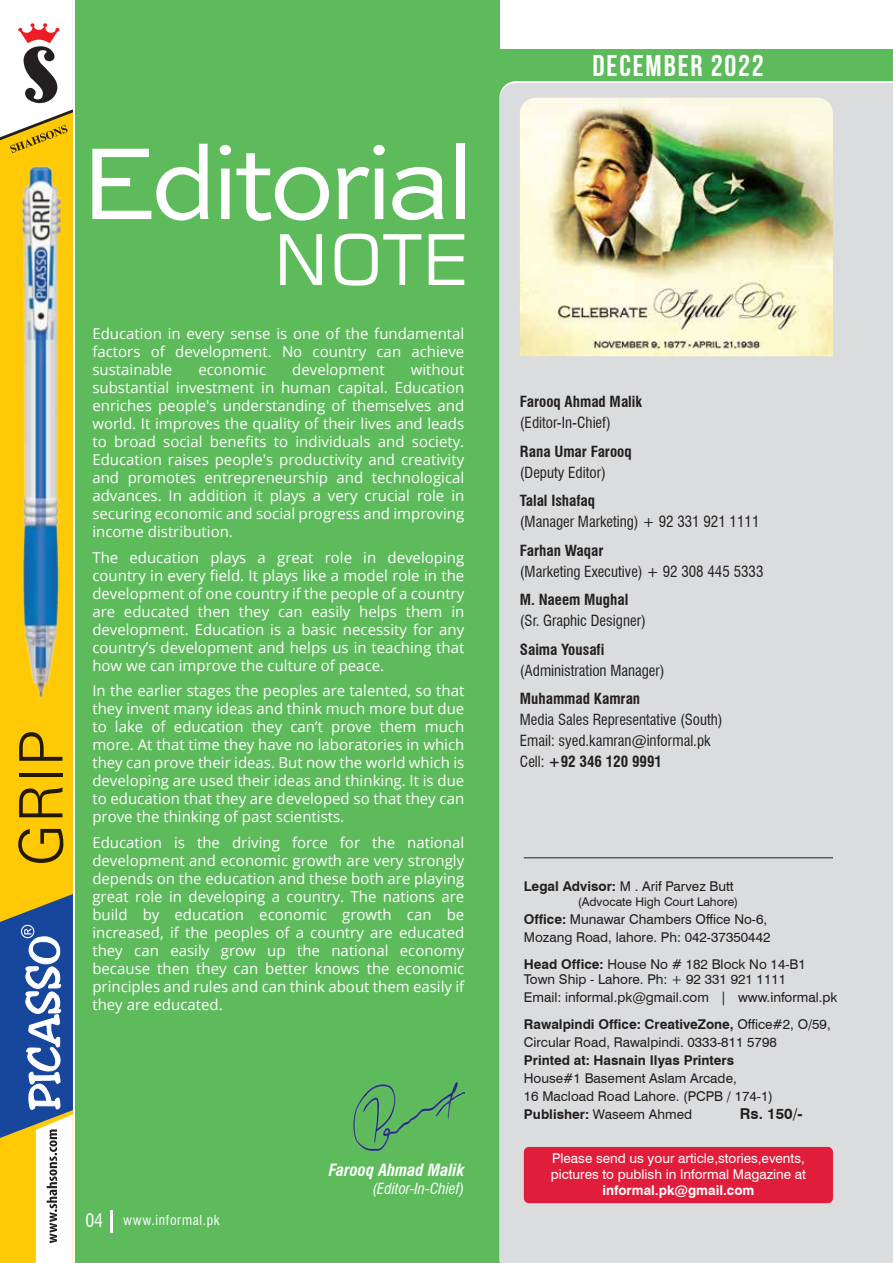
<style>
.page{position:relative;width:893px;height:1263px;background:#fff}
.page>*{position:absolute;margin:0;border:0;box-sizing:border-box;transform-origin:0 0}
.t1{font:700 30px "Bebas Neue";letter-spacing:.06em;color:#fff}
.t2{font:italic 700 condensed 16.5px "Swiss 721 BT";color:#fff}
.t3{font:15px/18px "Open Sans";color:#fff;text-align:justify}
.t4{font:condensed 15px/21px "Swiss 721 BT";color:#231f20}
.t5{font:700 condensed 15px "Swiss 721 BT";color:#231f20}
.t6{font:italic condensed 15px "Swiss 721 BT";color:#fff}
.t7{font:700 15px "Swiss 721 BT";color:#231f20}
.t8{font:13.5px/18px "Swiss 721 BT";color:#231f20}
.t9{font:13.5px/16.2px "Swiss 721 BT";color:#fff}
.t10{font:700 13.5px "Swiss 721 BT";color:#231f20}
.t11{font:700 13.5px "Swiss 721 BT";color:#fff}
.t12{font:condensed 13.5px "Swiss 721 BT";letter-spacing:.05em;color:#fff}
.t13{font:12px "Swiss 721 BT";color:#231f20}
.s1{font-size:18px}
.s2{font-weight:700}
</style>
<div class="page">
<div style="left:75px;top:0;width:425px;height:1263px;background:#5dbb5c"></div>
<div style="left:500px;top:49px;width:393px;height:49px;background:#5dbb5c"></div>
<div style="left:500px;top:83px;width:393px;height:1180px;background:#dbdcdd"></div>
<svg style="left:92px;top:144px;width:116px;height:77px"></svg>
<svg style="left:220px;top:145px;width:109px;height:76px"></svg>
<svg style="left:337px;top:145px;width:48px;height:74px"></svg>
<svg style="left:392px;top:167px;width:52px;height:53px"></svg>
<div style="left:456px;top:144px;width:8px;height:75px;background:#fff"></div>
<svg style="left:280px;top:234px;width:42px;height:51px"></svg>
<svg style="left:335px;top:234px;width:86px;height:52px"></svg>
<svg style="left:429px;top:234px;width:35px;height:51px"></svg>
<hr style="left:524px;top:857px;width:309px;height:1px;background:#231f20">
<hr style="left:110px;top:1210px;width:3px;height:22px;background:#fff">
<img style="left:354px;top:1081px;width:110px;height:70px">
<div style="left:524px;top:1147px;width:309px;height:56px;background:#e11d3c;border-radius:5px"></div>
<div style="left:0;top:0;width:73px;height:1263px;background:#ffca05"></div>
<img style="left:21px;top:166px;width:40px;height:532px">
<svg style="left:18px;top:829px;width:45px;height:34px"></svg>
<svg style="left:19px;top:787px;width:43px;height:30px"></svg>
<hr style="left:19px;top:773px;width:43px;height:4px;background:#231800">
<svg style="left:19px;top:732px;width:43px;height:29px"></svg>
<svg style="left:0;top:0;width:73px;height:153px;background:#dfcfb0"></svg>
<svg style="left:0;top:894px;width:73px;height:369px"></svg>
<img style="left:520px;top:98px;width:313px;height:258px">
<h1 class="t1" style="left:593px;top:49px;width:173px">DECEMBER 2022</h1>
<p class="t3" style="left:92px;top:324px;width:373px">Education in every sense is one of the fundamental factors of development. No country can achieve sustainable</p>
<p class="t3" style="left:92px;top:360px;width:373px;text-indent:318px">without substantial investment in human capital. Education enriches people's understanding of themselves and world. It improves the quality of their lives and leads to broad social benefits to individuals and society.<br>Education raises people's productivity and creativity and promotes entrepreneurship and technological advances. In addition it plays a very crucial role in securing economic and social progress and improving income distribution.</p>
<p class="t3" style="left:92px;top:548px;width:373px">The education plays a great role in developing country in every field. It plays like a model role in the development of one country if the people of a country are educated then they can easily helps them in development. Education is a basic necessity for any country’s development and helps us in teaching that how we can improve the culture of peace.</p>
<p class="t3" style="left:92px;top:681px;width:373px">In the earlier stages the peoples are talented, so that they invent many ideas and think much more but due to lake of education they can’t prove them much more. At that time they have no laboratories in which they can prove their ideas. But now the world which is developing are used their ideas and thinking. It is due to education that they are developed so that they can prove the thinking of past scientists.</p>
<p class="t3" style="left:92px;top:833px;width:373px">Education is the driving force for the national development and economic growth are very strongly depends on the education and these both are playing great role in developing a country. The nations are build by education economic growth can be increased, if the peoples of a country are educated they can easily grow up the national economy because then they can better knows the economic principles and rules and can think about them easily if they are educated.</p>
<p class="t3" style="left:198px;top:360px;width:69px">economic</p>
<p class="t3" style="left:292px;top:360px;width:94px">development</p>
<p class="t12" style="left:85px;top:1212px;width:136px"><span class="s1">04</span> www.informal.pk</p>
<p class="t2" style="left:329px;top:1160px;width:137px">Farooq Ahmad Malik</p>
<p class="t6" style="left:372px;top:1179px;width:93px">(Editor-In-Chief)</p>
<p class="t5" style="left:520px;top:393px;width:124px">Farooq Ahmad Malik</p>
<p class="t4" style="left:520px;top:412px;width:93px">(Editor-In-Chief)</p>
<p class="t5" style="left:520px;top:442px;width:113px">Rana Umar Farooq</p>
<p class="t4" style="left:520px;top:462px;width:87px">(Deputy Editor)</p>
<p class="t5" style="left:520px;top:492px;width:77px">Talal Ishafaq</p>
<p class="t4" style="left:520px;top:511px;width:241px">(Manager Marketing) + 92 331 921 1111</p>
<p class="t5" style="left:520px;top:541px;width:85px">Farhan Waqar</p>
<p class="t4" style="left:520px;top:561px;width:245px">(Marketing Executive) + 92 308 445 5333</p>
<p class="t5" style="left:520px;top:591px;width:110px">M. Naeem Mughal</p>
<p class="t4" style="left:520px;top:610px;width:127px">(Sr. Graphic Designer)</p>
<p class="t5" style="left:520px;top:640px;width:86px">Saima Yousafi</p>
<p class="t4" style="left:520px;top:660px;width:146px">(Administration Manager)</p>
<p class="t5" style="left:520px;top:690px;width:122px">Muhammad Kamran</p>
<p class="t4" style="left:520px;top:709px;width:204px">Media Sales Representative (South)<br>Email: syed.kamran@informal.pk<br>Cell: <span class="s2">+92 346 120 9991</span></p>
<p class="t8" style="left:524px;top:877px;width:211px"><span class="s2">Legal Advisor:</span> M . Arif Parvez Butt</p>
<p class="t13" style="left:578px;top:894px;width:162px">(Advocate High Court Lahore)</p>
<p class="t8" style="left:524px;top:910px;width:248px"><span class="s2">Office:</span> Munawar Chambers Office No-6,<br>Mozang Road, lahore. Ph: 042-37350442</p>
<p class="t8" style="left:524px;top:956px;width:284px;line-height:15px"><span class="s2">Head Office:</span> House No # 182 Block No 14-B1<br>Town Ship - Lahore. Ph: + 92 331 921 1111</p>
<p class="t8" style="left:524px;top:983px;width:315px;line-height:27px">Email: informal.pk@gmail.com | www.informal.pk<br><span class="s2">Rawalpindi Office: CreativeZone,</span> Office#2, O/59,</p>
<p class="t8" style="left:524px;top:1033px;width:255px">Circular Road, Rawalpindi. 0333-811 5798</p>
<p class="t10" style="left:524px;top:1052px;width:212px">Printed at: Hasnain Ilyas Printers</p>
<p class="t8" style="left:524px;top:1069px;width:251px">House#1 Basement Aslam Arcade,<br>16 Macload Road Lahore. (PCPB / 174-1)<br><span class="s2">Publisher:</span> Waseem Ahmed</p>
<p class="t7" style="left:740px;top:1104px;width:64px">Rs. 150/-</p>
<p class="t9" style="left:551px;top:1149px;width:257px">Please send us your article,stories,events, pictures to publish in Informal Magazine at</p>
<p class="t11" style="left:602px;top:1182px;width:154px">informal.pk@gmail.com</p>
</div>
